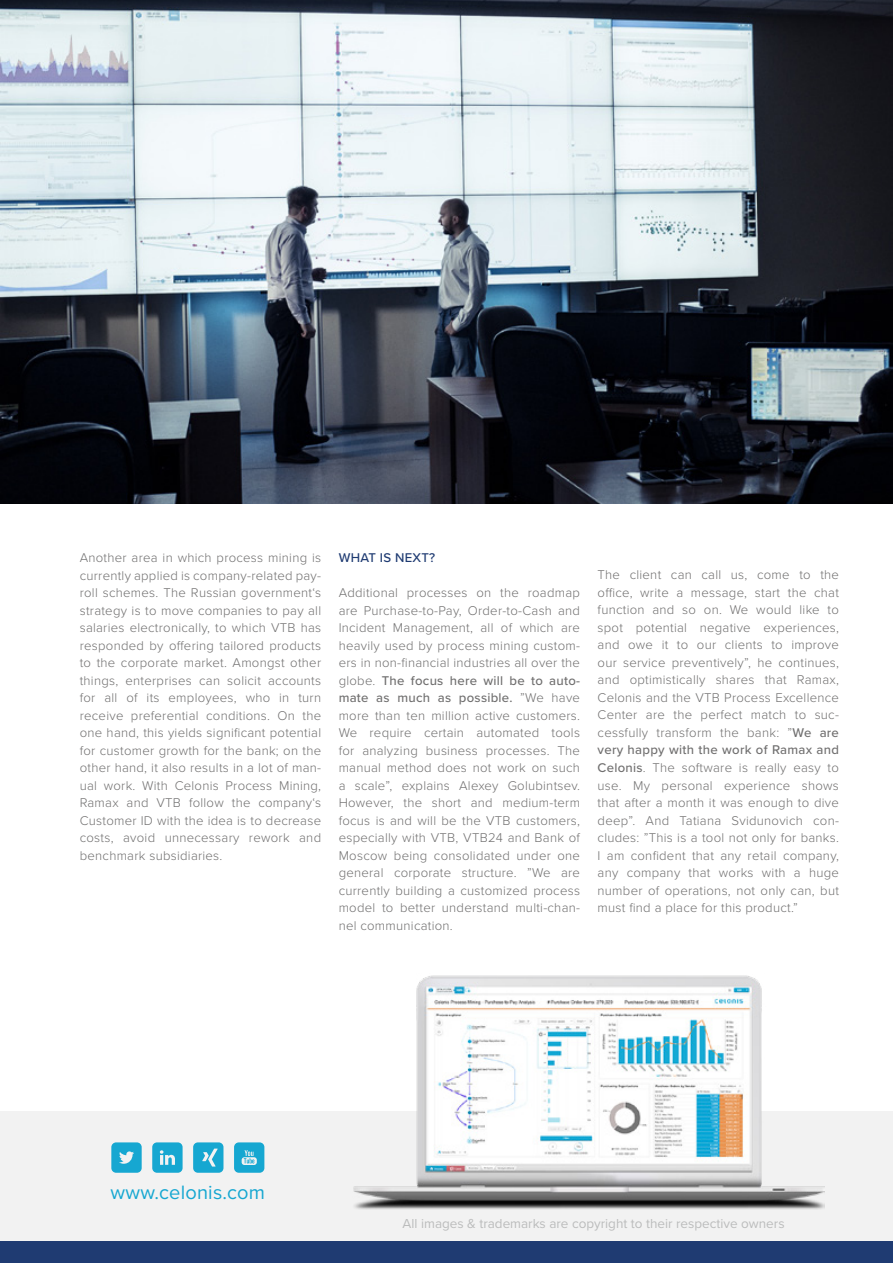
<style>
.page{position:relative;width:893px;height:1263px;background:#fff}
.page>*{position:absolute;margin:0;border:0;box-sizing:border-box;transform-origin:0 0}
.t1{font:20.1px "Proxima Nova";letter-spacing:.01em;color:#16a7d1}
.t2{font:13.5px "Proxima Nova";color:#bbbcbc}
.t3{font:300 13.2px/17.5px "Proxima Nova";letter-spacing:.02em;color:#706f6f;text-align:justify}
.t4{font:500 13.2px "Proxima Nova";letter-spacing:.02em;color:#1f3b72}
.s1{font-weight:500}
</style>
<div class="page">
<img style="left:0;top:0;width:893px;height:503px">
<div style="left:0;top:1111px;width:893px;height:152px;background:#f2f2f2"></div>
<svg style="left:111px;top:1142px;width:31px;height:31px"></svg>
<svg style="left:152px;top:1142px;width:31px;height:31px"></svg>
<svg style="left:234px;top:1142px;width:30px;height:31px"></svg>
<svg style="left:193px;top:1142px;width:30px;height:31px"></svg>
<div style="left:0;top:1242px;width:893px;height:21px;background:#1f3b72"></div>
<img style="left:353px;top:975px;width:471px;height:235px">
<p class="t3" style="left:80px;top:549px;width:243px">Another area in which process mining is currently applied is company-related pay&shy;roll schemes. The Russian government‘s strategy is to move companies to pay all salaries electronically, to which VTB has responded by offering tailored products to the corporate market. Amongst other things, enterprises can solicit accounts for all of its employees, who in turn receive preferential conditions. On the one hand, this yields significant potential for customer growth for the bank; on the other hand, it also results in a lot of man&shy;ual work. With Celonis Process Mining, Ramax and VTB follow the company‘s Customer ID with the idea is to decrease costs, avoid unnecessary rework and benchmark subsidiaries.</p>
<p class="t4" style="left:339px;top:548px;width:98px">WHAT IS NEXT?</p>
<p class="t3" style="left:339px;top:584px;width:243px">Additional processes on the roadmap are Purchase-to-Pay, Order-to-Cash and Incident Management, all of which are heavily used by process mining custom&shy;ers in non-financial industries all over the globe. <span class="s1">The focus here will be to auto&shy;mate as much as possible.</span> ”We have more than ten million active customers.<br>We require certain automated tools for analyzing business processes. The manual method does not work on such a scale”, explains Alexey Golubintsev.<br>However, the short and medium-term focus is and will be the VTB customers, especially with VTB, VTB24 and Bank of Moscow being consolidated under one general corporate structure. ”We are currently building a customized process model to better understand multi-chan&shy;nel communication.</p>
<p class="t3" style="left:598px;top:566px;width:243px">The client can call us, come to the office, write a message, start the chat function and so on. We would like to spot potential negative experiences, and owe it to our clients to improve our service preventively”, he continues, and optimistically shares that Ramax, Celonis and the VTB Process Excellence Center are the perfect match to suc&shy;cessfully transform the bank: ”<span class="s1">We are very happy with the work of Ramax and Celonis</span>. The software is really easy to use. My personal experience shows that after a month it was enough to dive deep”. And Tatiana Svidunovich con&shy;cludes: ”This is a tool not only for banks.<br>I am confident that any retail company, any company that works with a huge number of operations, not only can, but must find a place for this product.”</p>
<h1 class="t1" style="left:111px;top:1180px;width:156px">www.celonis.com</h1>
<p class="t2" style="left:403px;top:1216px;width:383px">All images &amp; trademarks are copyright to their respective owners</p>
</div>
